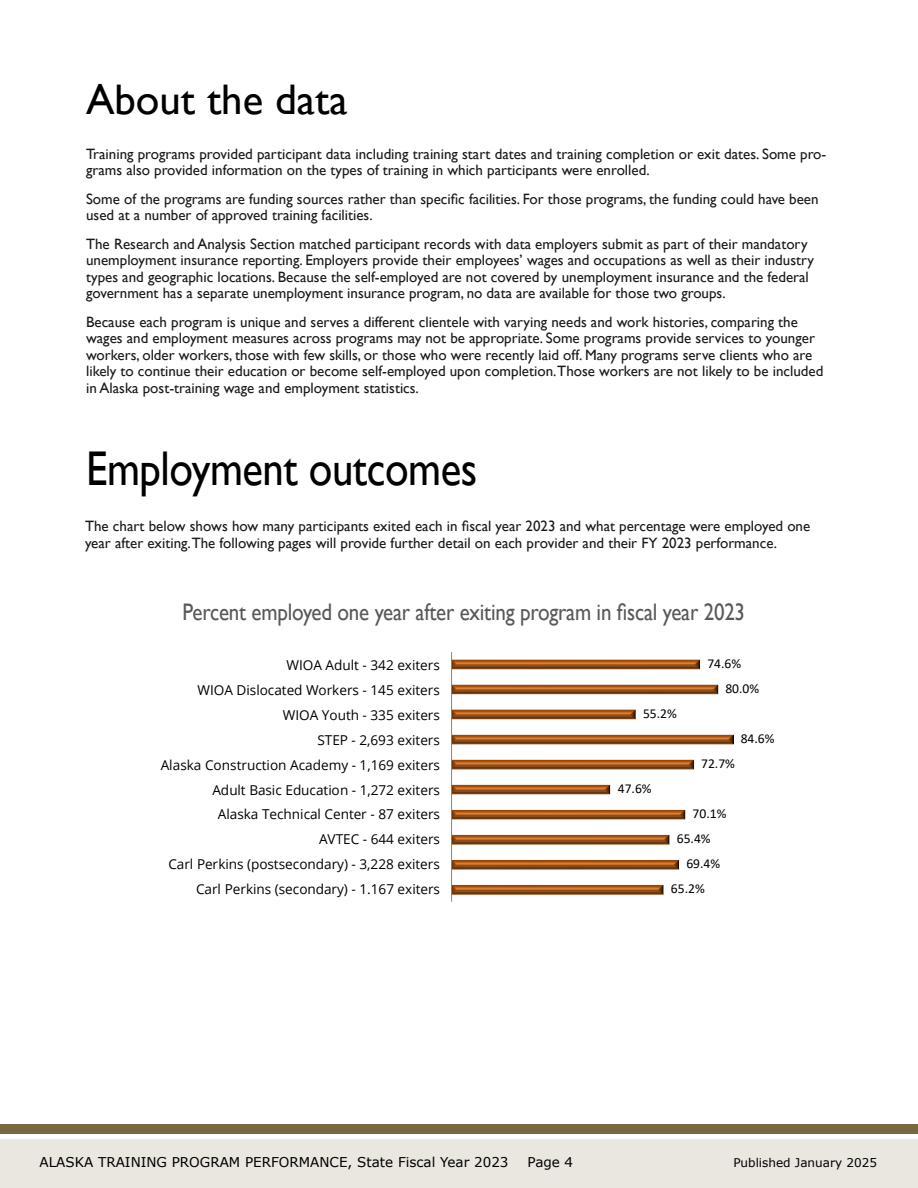
<style>
.page{position:relative;width:918px;height:1188px;background:#fff}
.page>*{position:absolute;margin:0;border:0;box-sizing:border-box;transform-origin:0 0}
.t1{font:48.75px "Gill Sans";letter-spacing:-.01em;color:#000;scale:.88 1}
.Default{font:42.75px "Gill Sans";color:#000}
.t2{font:24px "Gill Sans";letter-spacing:-.01em;color:#58595b;scale:.88 1}
.Default-2{font:15px/16.5px "Gill Sans";color:#1a1a1b}
.t3{font:13.65px/24.9px "Open Sans";letter-spacing:-.005em;color:#000;text-align:right}
.t4{font:13.65px/24.9px "Calibri";color:#000}
.t5{font:13.5px "Verdana";color:#000}
.t6{font:12px "Verdana";color:#000}
</style>
<div class="page">
<div style="left:0;top:1139px;width:918px;height:49px;background:#eae6e0"></div>
<div style="left:0;top:1125px;width:918px;height:9px;background:#79673e"></div>
<img style="left:452px;top:659px;width:281px;height:236px">
<hr style="left:451px;top:652px;width:1px;height:250px;background:#868686">
<p class="Default" style="left:86px;top:75px;width:263px">About the data</p>
<p class="Default-2" style="left:86px;top:146px;width:742px">Training programs provided participant data including training start dates and training completion or exit dates. Some pro&shy;grams also provided information on the types of training in which participants were enrolled.</p>
<p class="Default-2" style="left:86px;top:191px;width:734px">Some of the programs are funding sources rather than specific facilities. For those programs, the funding could have been used at a number of approved training facilities.</p>
<p class="Default-2" style="left:86px;top:236px;width:730px">The Research and Analysis Section matched participant records with data employers submit as part of their mandatory unemployment insurance reporting. Employers provide their employees’ wages and occupations as well as their industry types and geographic locations. Because the self-employed are not covered by unemployment insurance and the federal government has a separate unemployment insurance program, no data are available for those two groups.</p>
<p class="Default-2" style="left:86px;top:314px;width:739px">Because each program is unique and serves a different clientele with varying needs and work histories, comparing the wages and employment measures across programs may not be appropriate. Some programs provide services to younger workers, older workers, those with few skills, or those who were recently laid off. Many programs serve clients who are likely to continue their education or become self-employed upon completion.Those workers are not likely to be included in Alaska post-training wage and employment statistics.</p>
<p class="t1" style="left:86px;top:440px;width:446px">Employment outcomes</p>
<p class="Default-2" style="left:85px;top:518px;width:727px">The chart below shows how many participants exited each in fiscal year 2023 and what percentage were employed one year after exiting.The following pages will provide further detail on each provider and their FY 2023 performance.</p>
<p class="t2" style="left:183px;top:598px;width:641px">Percent employed one year after exiting program in fiscal year 2023</p>
<p class="t3" style="left:198px;top:652px;width:244px">WIOA Adult - 342 exiters<br>WIOA Dislocated Workers - 145 exiters<br>WIOA Youth - 335 exiters<br>STEP - 2,693 exiters</p>
<p class="t3" style="left:212px;top:777px;width:229px">Adult Basic Education - 1,272 exiters</p>
<p class="t4" style="left:725px;top:651px;width:35px;text-indent:-18px">74.6%<br>80.0%</p>
<p class="t4" style="left:643px;top:701px;width:35px">55.2%</p>
<p class="t4" style="left:741px;top:726px;width:35px">84.6%</p>
<p class="t4" style="left:701px;top:751px;width:35px">72.7%</p>
<p class="t3" style="left:161px;top:752px;width:281px">Alaska Construction Academy - 1,169 exiters</p>
<p class="t3" style="left:168px;top:802px;width:273px">Alaska Technical Center - 87 exiters<br>AVTEC - 644 exiters<br>Carl Perkins (postsecondary) - 3,228 exiters Carl Perkins (secondary) - 1.167 exiters</p>
<p class="t4" style="left:618px;top:776px;width:35px">47.6%</p>
<p class="t4" style="left:693px;top:801px;width:35px">70.1%</p>
<p class="t4" style="left:677px;top:826px;width:35px">65.4%</p>
<p class="t4" style="left:686px;top:851px;width:35px">69.4%</p>
<p class="t4" style="left:671px;top:876px;width:35px">65.2%</p>
<p class="t5" style="left:40px;top:1153px;width:471px">ALASKA TRAINING PROGRAM PERFORMANCE, State Fiscal Year 2023</p>
<p class="t5" style="left:528px;top:1153px;width:47px">Page 4</p>
<p class="t6" style="left:733px;top:1154px;width:145px">Published January 2025</p>
</div>
